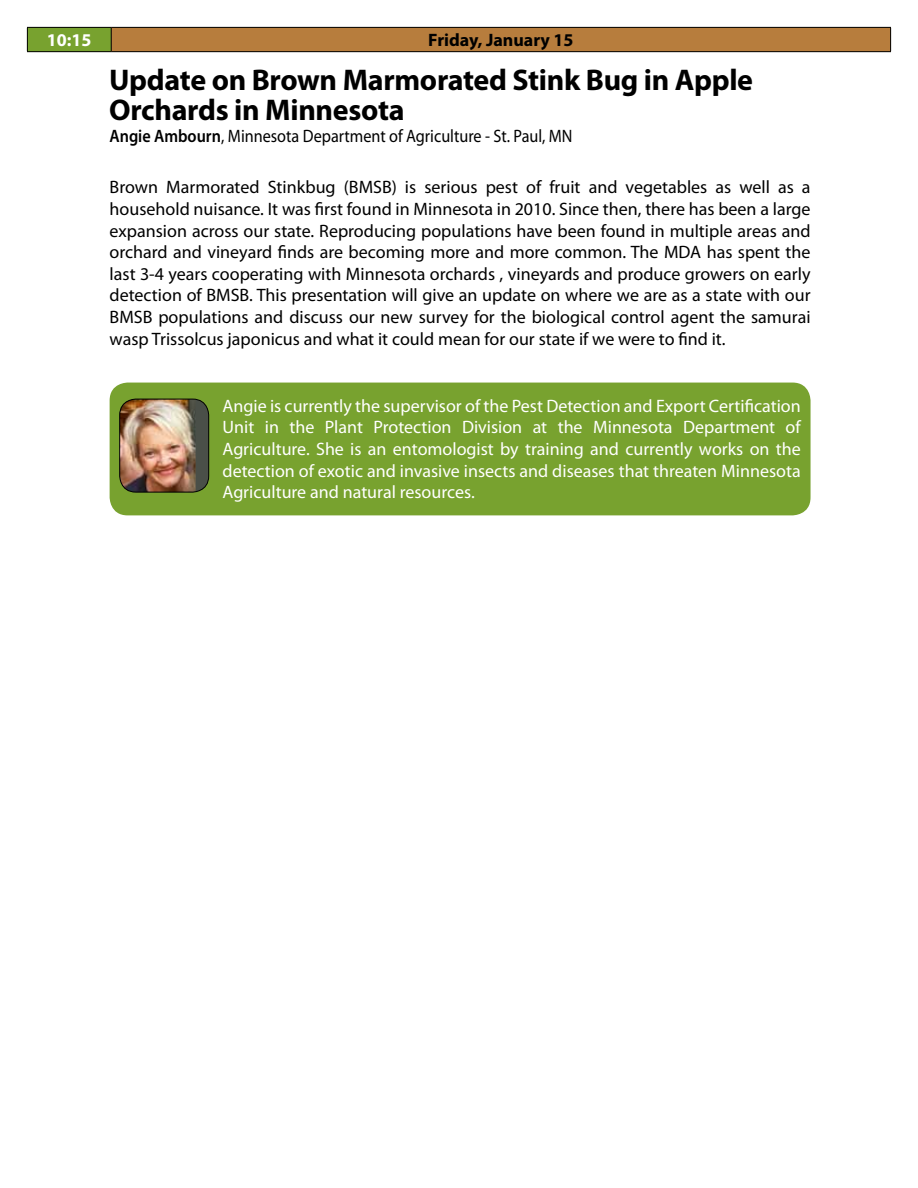
<style>
.page{position:relative;width:918px;height:1188px;background:#fff}
.page>*{position:absolute;margin:0;border:0;box-sizing:border-box;transform-origin:0 0}
.t1{font:700 30px/30px "Myriad Pro";letter-spacing:-.01em;color:#000}
.t2{font:18px/21.6px "Myriad Pro";color:#000;text-align:justify}
.t3{font:18px/21.6px "Myriad Pro";color:#fff;text-align:justify}
.t4{font:18px "Myriad Pro";color:#000;scale:.9 1}
.t5{font:700 18px "Myriad Pro";color:#000}
.t6{font:700 18px "Myriad Pro";color:#fff}
.s1{font-weight:600}
</style>
<div class="page">
<div style="left:27px;top:27px;width:84px;height:25px;background:#78a22f"></div>
<div style="left:111px;top:27px;width:780px;height:25px;background:#b77d3d"></div>
<hr style="left:27px;top:27px;width:84px;height:1px;background:#000">
<svg style="left:27px;top:28px;width:1px;height:23px"></svg>
<hr style="left:111px;top:27px;width:780px;height:1px;background:#000">
<svg style="left:111px;top:28px;width:1px;height:23px"></svg>
<svg style="left:890px;top:28px;width:1px;height:23px"></svg>
<hr style="left:27px;top:51px;width:84px;height:1px;background:#000">
<hr style="left:111px;top:51px;width:780px;height:1px;background:#000">
<div style="left:110px;top:383px;width:701px;height:132px;background:#78a22f;border-radius:18px"></div>
<div style="left:120px;top:399px;width:89px;height:93px;background:#4a4f48;border-radius:16px"></div>
<img style="left:120px;top:399px;width:76px;height:93px">
<div style="left:119px;top:399px;width:90px;height:93px;border:1px solid #000;border-radius:16px"></div>
<p class="t6" style="left:47px;top:28px;width:46px">10:15</p>
<p class="t5" style="left:428px;top:28px;width:147px">Friday, January 15</p>
<h1 class="t1" style="left:109px;top:64px;width:646px">Update on Brown Marmorated Stink Bug in Apple<br>Orchards in Minnesota</h1>
<p class="t4" style="left:110px;top:125px;width:516px"><span class="s1">Angie Ambourn</span>, Minnesota Department of Agriculture - St. Paul, MN</p>
<p class="t2" style="left:110px;top:176px;width:703px">Brown Marmorated Stinkbug (BMSB) is serious pest of fruit and vegetables as well as a household nuisance. It was first found in Minnesota in 2010. Since then, there has been a large expansion across our state. Reproducing populations have been found in multiple areas and orchard and vineyard finds are becoming more and more common. The MDA has spent the last 3-4 years cooperating with Minnesota orchards , vineyards and produce growers on early detection of BMSB. This presentation will give an update on where we are as a state with our BMSB populations and discuss our new survey for the biological control agent the samurai wasp Trissolcus japonicus and what it could mean for our state if we were to find it.</p>
<p class="t3" style="left:223px;top:395px;width:580px">Angie is currently the supervisor of the Pest Detection and Export Certification Unit in the Plant Protection Division at the Minnesota Department of Agriculture. She is an entomologist by training and currently works on the detection of exotic and invasive insects and diseases that threaten Minnesota Agriculture and natural resources.</p>
</div>
